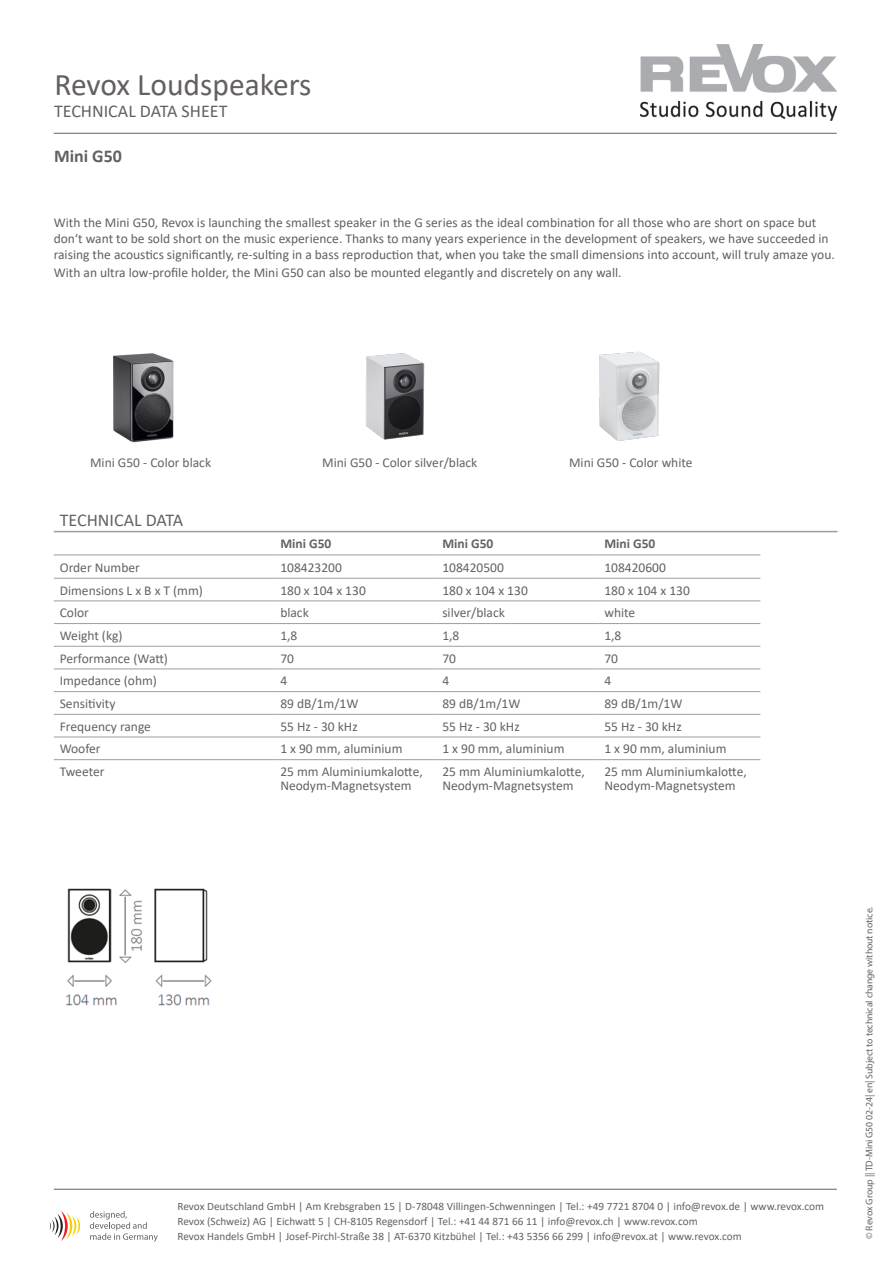
<style>
.page{position:relative;width:893px;height:1263px;background:#fff}
.page>*{position:absolute;margin:0;border:0;box-sizing:border-box;transform-origin:0 0}
.t1{font:31.5px "Calibri";color:#635f63}
.t2{font:18px "Calibri";color:#635f63}
.t3{font:18px "Calibri";color:#636363}
.t4{font:700 18px "Calibri";color:#635f63}
.Tabellen-Artikel_Format{font:13.5px/14.2px "Calibri";color:#636363}
.t5{font:13.5px/16.2px "Calibri";color:#635f63}
.t6{font:700 13.5px "Calibri";color:#636363}
.t7{font:11.25px "Calibri";color:#636363}
.Text-Datenblatt{font:9.75px "Myriad Pro";letter-spacing:-.01em;color:#636363}
</style>
<div class="page">
<hr style="left:54px;top:554px;width:220px;height:1px;background:#9d9d9c">
<hr style="left:274px;top:554px;width:162px;height:1px;background:#9d9d9c">
<hr style="left:436px;top:554px;width:162px;height:1px;background:#9d9d9c">
<hr style="left:598px;top:554px;width:162px;height:1px;background:#9d9d9c">
<hr style="left:54px;top:578px;width:220px;height:1px;background:#9d9d9c">
<hr style="left:274px;top:578px;width:162px;height:1px;background:#9d9d9c">
<hr style="left:436px;top:578px;width:162px;height:1px;background:#9d9d9c">
<hr style="left:598px;top:578px;width:162px;height:1px;background:#9d9d9c">
<hr style="left:54px;top:600px;width:220px;height:1px;background:#9d9d9c">
<hr style="left:274px;top:600px;width:162px;height:1px;background:#9d9d9c">
<hr style="left:436px;top:600px;width:162px;height:1px;background:#9d9d9c">
<hr style="left:598px;top:600px;width:162px;height:1px;background:#9d9d9c">
<hr style="left:54px;top:623px;width:220px;height:1px;background:#9d9d9c">
<hr style="left:274px;top:623px;width:162px;height:1px;background:#9d9d9c">
<hr style="left:436px;top:623px;width:162px;height:1px;background:#9d9d9c">
<hr style="left:598px;top:623px;width:162px;height:1px;background:#9d9d9c">
<hr style="left:54px;top:646px;width:220px;height:1px;background:#9d9d9c">
<hr style="left:274px;top:646px;width:162px;height:1px;background:#9d9d9c">
<hr style="left:436px;top:646px;width:162px;height:1px;background:#9d9d9c">
<hr style="left:598px;top:646px;width:162px;height:1px;background:#9d9d9c">
<hr style="left:54px;top:668px;width:220px;height:1px;background:#9d9d9c">
<hr style="left:274px;top:668px;width:162px;height:1px;background:#9d9d9c">
<hr style="left:436px;top:668px;width:162px;height:1px;background:#9d9d9c">
<hr style="left:598px;top:668px;width:162px;height:1px;background:#9d9d9c">
<hr style="left:54px;top:691px;width:220px;height:1px;background:#9d9d9c">
<hr style="left:274px;top:691px;width:162px;height:1px;background:#9d9d9c">
<hr style="left:436px;top:691px;width:162px;height:1px;background:#9d9d9c">
<hr style="left:598px;top:691px;width:162px;height:1px;background:#9d9d9c">
<hr style="left:54px;top:714px;width:220px;height:1px;background:#9d9d9c">
<hr style="left:274px;top:714px;width:162px;height:1px;background:#9d9d9c">
<hr style="left:436px;top:714px;width:162px;height:1px;background:#9d9d9c">
<hr style="left:598px;top:714px;width:162px;height:1px;background:#9d9d9c">
<hr style="left:54px;top:737px;width:220px;height:1px;background:#9d9d9c">
<hr style="left:274px;top:737px;width:162px;height:1px;background:#9d9d9c">
<hr style="left:436px;top:737px;width:162px;height:1px;background:#9d9d9c">
<hr style="left:598px;top:737px;width:162px;height:1px;background:#9d9d9c">
<hr style="left:54px;top:759px;width:220px;height:1px;background:#9d9d9c">
<hr style="left:274px;top:759px;width:162px;height:1px;background:#9d9d9c">
<hr style="left:436px;top:759px;width:162px;height:1px;background:#9d9d9c">
<hr style="left:598px;top:759px;width:162px;height:1px;background:#9d9d9c">
<hr style="left:54px;top:531px;width:783px;height:1px;background:#9d9d9c">
<img style="left:640px;top:44px;width:196px;height:76px">
<hr style="left:54px;top:133px;width:783px;height:1px;background:#636363">
<svg style="left:49px;top:1188px;width:166px;height:54px"></svg>
<hr style="left:54px;top:1189px;width:783px;height:1px;background:#635f63">
<img style="left:113px;top:353px;width:61px;height:90px">
<img style="left:365px;top:353px;width:60px;height:87px">
<img style="left:599px;top:351px;width:61px;height:90px">
<img style="left:65px;top:888px;width:147px;height:118px">
<p class="t1" style="left:54px;top:63px;width:259px">Revox Loudspeakers</p>
<p class="t2" style="left:54px;top:99px;width:175px">TECHNICAL DATA SHEET</p>
<p class="t4" style="left:54px;top:143px;width:70px">Mini G50</p>
<p class="t5" style="left:54px;top:214px;width:782px">With the Mini G50, Revox is launching the smallest speaker in the G series as the ideal combination for all those who are short on space but don‘t want to be sold short on the music experience. Thanks to many years experience in the development of speakers, we have succeeded in raising the acoustics significantly, re-sulting in a bass reproduction that, when you take the small dimensions into account, will truly amaze you.</p>
<p class="t5" style="left:54px;top:264px;width:569px">With an ultra low-profile holder, the Mini G50 can also be mounted elegantly and discretely on any wall.</p>
<p class="Tabellen-Artikel_Format" style="left:90px;top:455px;width:123px">Mini G50 - Color black</p>
<p class="Tabellen-Artikel_Format" style="left:322px;top:455px;width:157px">Mini G50 - Color silver/black</p>
<p class="Tabellen-Artikel_Format" style="left:569px;top:455px;width:125px">Mini G50 - Color white</p>
<p class="t3" style="left:60px;top:507px;width:125px">TECHNICAL DATA</p>
<p class="t6" style="left:280px;top:534px;width:53px">Mini G50</p>
<p class="t6" style="left:442px;top:534px;width:53px">Mini G50</p>
<p class="t6" style="left:604px;top:534px;width:53px">Mini G50</p>
<p class="Tabellen-Artikel_Format" style="left:60px;top:560px;width:82px">Order Number</p>
<p class="Tabellen-Artikel_Format" style="left:280px;top:560px;width:63px">108423200</p>
<p class="Tabellen-Artikel_Format" style="left:442px;top:560px;width:63px">108420500</p>
<p class="Tabellen-Artikel_Format" style="left:604px;top:560px;width:63px">108420600</p>
<p class="Tabellen-Artikel_Format" style="left:60px;top:583px;width:145px">Dimensions L x B x T (mm)</p>
<p class="Tabellen-Artikel_Format" style="left:280px;top:583px;width:87px">180 x 104 x 130</p>
<p class="Tabellen-Artikel_Format" style="left:442px;top:583px;width:87px">180 x 104 x 130</p>
<p class="Tabellen-Artikel_Format" style="left:604px;top:583px;width:87px">180 x 104 x 130</p>
<p class="Tabellen-Artikel_Format" style="left:60px;top:605px;width:31px">Color</p>
<p class="Tabellen-Artikel_Format" style="left:280px;top:605px;width:30px">black</p>
<p class="Tabellen-Artikel_Format" style="left:442px;top:605px;width:64px">silver/black</p>
<p class="Tabellen-Artikel_Format" style="left:604px;top:605px;width:32px">white</p>
<p class="Tabellen-Artikel_Format" style="left:60px;top:628px;width:64px">Weight (kg)</p>
<p class="Tabellen-Artikel_Format" style="left:280px;top:628px;width:19px">1,8</p>
<p class="Tabellen-Artikel_Format" style="left:442px;top:628px;width:19px">1,8</p>
<p class="Tabellen-Artikel_Format" style="left:604px;top:628px;width:19px">1,8</p>
<p class="Tabellen-Artikel_Format" style="left:60px;top:651px;width:110px">Performance (Watt)</p>
<p class="Tabellen-Artikel_Format" style="left:280px;top:651px;width:15px">70</p>
<p class="Tabellen-Artikel_Format" style="left:442px;top:651px;width:15px">70</p>
<p class="Tabellen-Artikel_Format" style="left:604px;top:651px;width:15px">70</p>
<p class="Tabellen-Artikel_Format" style="left:60px;top:673px;width:99px">Impedance (ohm)</p>
<p class="Tabellen-Artikel_Format" style="left:280px;top:673px;width:8px">4</p>
<p class="Tabellen-Artikel_Format" style="left:442px;top:673px;width:8px">4</p>
<p class="Tabellen-Artikel_Format" style="left:604px;top:673px;width:8px">4</p>
<p class="Tabellen-Artikel_Format" style="left:60px;top:696px;width:57px">Sensitivity</p>
<p class="Tabellen-Artikel_Format" style="left:280px;top:696px;width:80px">89 dB/1m/1W</p>
<p class="Tabellen-Artikel_Format" style="left:442px;top:696px;width:80px">89 dB/1m/1W</p>
<p class="Tabellen-Artikel_Format" style="left:604px;top:696px;width:80px">89 dB/1m/1W</p>
<p class="Tabellen-Artikel_Format" style="left:60px;top:719px;width:93px">Frequency range</p>
<p class="Tabellen-Artikel_Format" style="left:280px;top:719px;width:79px">55 Hz - 30 kHz</p>
<p class="Tabellen-Artikel_Format" style="left:442px;top:719px;width:79px">55 Hz - 30 kHz</p>
<p class="Tabellen-Artikel_Format" style="left:604px;top:719px;width:79px">55 Hz - 30 kHz</p>
<p class="Tabellen-Artikel_Format" style="left:60px;top:741px;width:42px">Woofer</p>
<p class="Tabellen-Artikel_Format" style="left:280px;top:741px;width:124px">1 x 90 mm, aluminium</p>
<p class="Tabellen-Artikel_Format" style="left:442px;top:741px;width:124px">1 x 90 mm, aluminium</p>
<p class="Tabellen-Artikel_Format" style="left:604px;top:741px;width:124px">1 x 90 mm, aluminium</p>
<p class="Tabellen-Artikel_Format" style="left:60px;top:764px;width:46px">Tweeter</p>
<p class="Tabellen-Artikel_Format" style="left:280px;top:764px;width:144px">25 mm Aluminiumkalotte,<br>Neodym-Magnetsystem</p>
<p class="Tabellen-Artikel_Format" style="left:442px;top:764px;width:144px">25 mm Aluminiumkalotte,<br>Neodym-Magnetsystem</p>
<p class="Tabellen-Artikel_Format" style="left:604px;top:764px;width:144px">25 mm Aluminiumkalotte,<br>Neodym-Magnetsystem</p>
<p class="t7" style="left:178px;top:1198px;width:648px">Revox Deutschland GmbH | Am Krebsgraben 15 | D-78048 Villingen-Schwenningen | Tel.: +49 7721 8704 0 | info@revox.de | www.revox.com</p>
<p class="t7" style="left:178px;top:1214px;width:522px">Revox (Schweiz) AG | Eichwatt 5 | CH-8105 Regensdorf | Tel.: +41 44 871 66 11 | info@revox.ch | www.revox.com</p>
<p class="t7" style="left:178px;top:1229px;width:566px">Revox Handels GmbH | Josef-Pirchl-Straße 38 | AT-6370 Kitzbühel | Tel.: +43 5356 66 299 | info@revox.at | www.revox.com</p>
<p class="Text-Datenblatt" style="left:863px;top:1239px;width:334px;rotate:-90deg">© Revox Group || TD-Mini G50 02-24| en| Subject to technical change without notice.</p>
</div>
